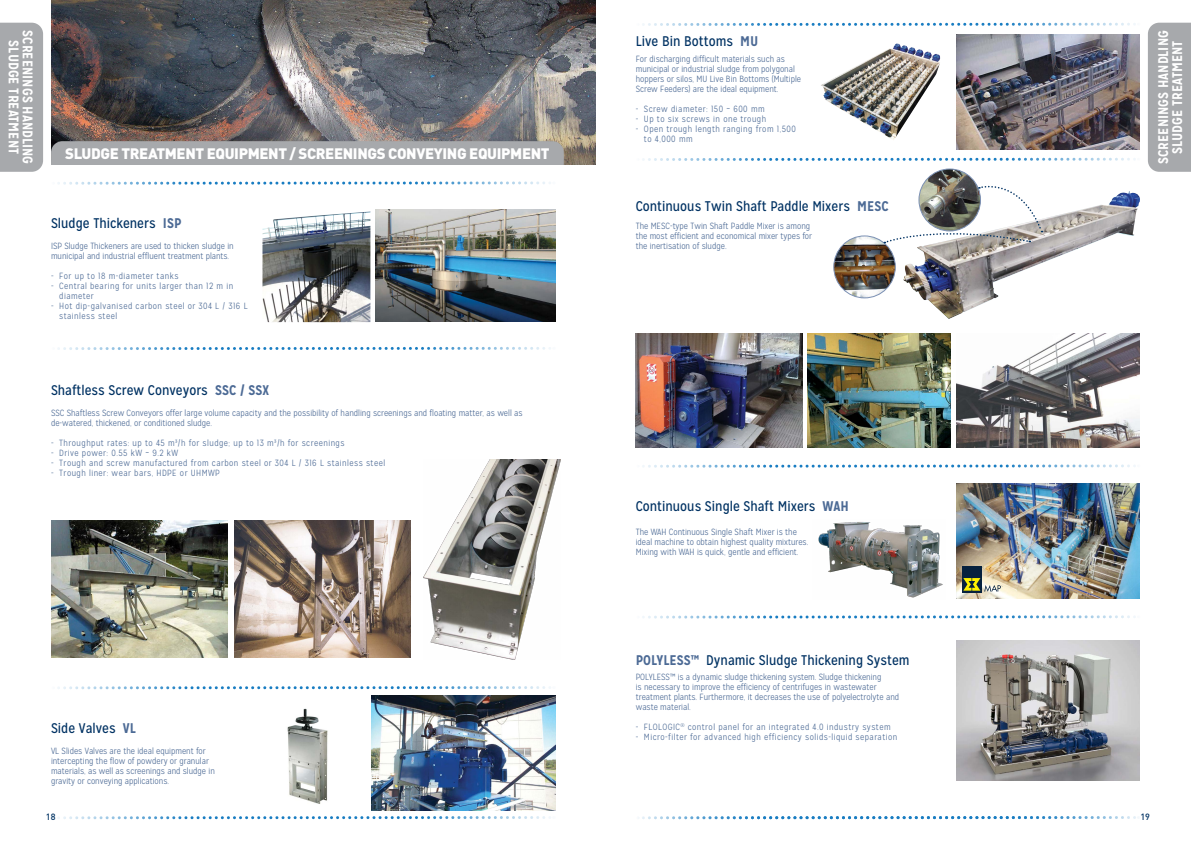
<style>
.page{position:relative;width:1191px;height:842px;background:#fff}
.page>*{position:absolute;margin:0;border:0;box-sizing:border-box;transform-origin:0 0}
.t1{font:900 15px "DIN Pro";letter-spacing:-.025em;color:#fff}
.t2{font:14px "Mission Gothic";color:#003263}
.t3{font:700 14px/14px "Mission Gothic";color:#fff;text-align:center}
.t4{font:300 9px/10px "Mission Gothic";color:#4c6a95}
.t5{font:300 9px/10px "Mission Gothic";letter-spacing:.05em;color:#4c6a95}
.t6{font:500 9px "DIN Pro";color:#003263}
.s1{font-weight:700;color:#4c6a95}
</style>
<div class="page">
<div style="left:0;top:23px;width:43px;height:149px;background:#a7a9ac"></div>
<div style="left:1148px;top:23px;width:43px;height:149px;background:#a7a9ac"></div>
<img style="left:51px;top:0;width:544px;height:165px">
<svg style="left:58px;top:181px;width:493px;height:4px"></svg>
<svg style="left:642px;top:23px;width:494px;height:3px"></svg>
<svg style="left:642px;top:158px;width:494px;height:3px"></svg>
<svg style="left:642px;top:464px;width:494px;height:4px"></svg>
<svg style="left:642px;top:615px;width:494px;height:4px"></svg>
<svg style="left:58px;top:347px;width:493px;height:3px"></svg>
<svg style="left:58px;top:686px;width:493px;height:3px"></svg>
<img style="left:375px;top:209px;width:180px;height:113px">
<img style="left:262px;top:211px;width:108px;height:111px">
<img style="left:51px;top:520px;width:176px;height:137px">
<img style="left:234px;top:520px;width:176px;height:137px">
<img style="left:423px;top:459px;width:138px;height:200px">
<img style="left:372px;top:695px;width:183px;height:115px">
<img style="left:287px;top:708px;width:41px;height:96px">
<div style="left:51px;top:141px;width:513px;height:24px;background:#a7a9ac"></div>
<img style="left:956px;top:34px;width:184px;height:115px">
<img style="left:821px;top:43px;width:120px;height:97px">
<img style="left:903px;top:191px;width:237px;height:128px">
<img style="left:919px;top:169px;width:61px;height:62px;border-radius:31px">
<img style="left:833px;top:236px;width:62px;height:62px;border-radius:31px">
<div style="left:833px;top:236px;width:62px;height:62px;border:1px solid #7b90b4;border-radius:50%"></div>
<svg style="left:884px;top:185px;width:159px;height:59px"></svg>
<img style="left:956px;top:334px;width:184px;height:113px">
<img style="left:636px;top:334px;width:166px;height:113px">
<img style="left:807px;top:334px;width:143px;height:113px">
<img style="left:956px;top:484px;width:184px;height:114px">
<img style="left:818px;top:522px;width:125px;height:76px">
<svg style="left:58px;top:816px;width:493px;height:3px"></svg>
<svg style="left:638px;top:816px;width:501px;height:3px"></svg>
<img style="left:956px;top:641px;width:184px;height:140px">
<div style="left:962px;top:567px;width:19px;height:26px;background:#06213e"></div>
<svg style="left:963px;top:578px;width:40px;height:14px"></svg>
<h2 class="t3" style="left:35px;top:30px;width:135px;rotate:90deg">SCREENINGS HANDLING<br>SLUDGE TREATMENT</h2>
<h2 class="t3" style="left:1156px;top:164px;width:135px;rotate:-90deg">SCREENINGS HANDLING<br>SLUDGE TREATMENT</h2>
<h2 class="t2" style="left:636px;top:33px;width:124px">Live Bin Bottoms <span class="s1">MU</span></h2>
<p class="t4" style="left:636px;top:54px;width:167px">For discharging difficult materials such as municipal or industrial sludge from polygonal hoppers or silos, MU Live Bin Bottoms (Multiple Screw Feeders) are the ideal equipment.</p>
<p class="t5" style="left:636px;top:104px;width:130px">- Screw diameter: 150 ~ 600 mm</p>
<p class="t5" style="left:636px;top:114px;width:132px">- Up to six screws in one trough</p>
<p class="t5" style="left:644px;top:124px;width:154px;text-indent:-8px">- Open trough length ranging from 1,500 to 4,000 mm</p>
<h1 class="t1" style="left:65px;top:140px;width:486px">SLUDGE TREATMENT EQUIPMENT / SCREENINGS CONVEYING EQUIPMENT</h1>
<h2 class="t2" style="left:51px;top:215px;width:132px">Sludge Thickeners <span class="s1">ISP</span></h2>
<p class="t4" style="left:51px;top:241px;width:184px">ISP Sludge Thickeners are used to thicken sludge in municipal and industrial effluent treatment plants.</p>
<p class="t5" style="left:51px;top:271px;width:129px">- For up to 18 m-diameter tanks</p>
<p class="t5" style="left:59px;top:281px;width:175px;text-indent:-8px">- Central bearing for units larger than 12 m in diameter</p>
<p class="t5" style="left:59px;top:301px;width:190px;text-indent:-8px">- Hot dip-galvanised carbon steel or 304 L / 316 L stainless steel</p>
<h2 class="t2" style="left:51px;top:381px;width:220px">Shaftless Screw Conveyors <span class="s1">SSC / SSX</span></h2>
<p class="t4" style="left:51px;top:408px;width:473px">SSC Shaftless Screw Conveyors offer large volume capacity and the possibility of handling screenings and floating matter, as well as de-watered, thickened, or conditioned sludge.</p>
<p class="t5" style="left:51px;top:438px;width:295px">- Throughput rates: up to 45 m³/h for sludge; up to 13 m³/h for screenings</p>
<p class="t5" style="left:51px;top:448px;width:129px">- Drive power: 0.55 kW ~ 9.2 kW</p>
<p class="t5" style="left:51px;top:458px;width:336px">- Trough and screw manufactured from carbon steel or 304 L / 316 L stainless steel</p>
<p class="t5" style="left:51px;top:468px;width:170px">- Trough liner: wear bars, HDPE or UHMWP</p>
<h2 class="t2" style="left:51px;top:720px;width:86px">Side Valves <span class="s1">VL</span></h2>
<p class="t4" style="left:51px;top:746px;width:165px">VL Slides Valves are the ideal equipment for intercepting the flow of powdery or granular materials, as well as screenings and sludge in gravity or conveying applications.</p>
<h2 class="t2" style="left:636px;top:198px;width:254px">Continuous Twin Shaft Paddle Mixers <span class="s1">MESC</span></h2>
<p class="t4" style="left:636px;top:221px;width:178px">The MESC-type Twin Shaft Paddle Mixer is among the most efficient and economical mixer types for the inertisation of sludge.</p>
<h2 class="t2" style="left:636px;top:497px;width:214px">Continuous Single Shaft Mixers <span class="s1">WAH</span></h2>
<p class="t4" style="left:636px;top:527px;width:174px">The WAH Continuous Single Shaft Mixer is the ideal machine to obtain highest quality mixtures.<br>Mixing with WAH is quick, gentle and efficient.</p>
<h2 class="t2" style="left:636px;top:651px;width:275px"><span class="s1">POLYLESS™</span> Dynamic Sludge Thickening System</h2>
<p class="t4" style="left:636px;top:672px;width:265px">POLYLESS™ is a dynamic sludge thickening system. Sludge thickening<br>is necessary to improve the efficiency of centrifuges in wastewater treatment plants. Furthermore, it decreases the use of polyelectrolyte and waste material.</p>
<p class="t5" style="left:636px;top:722px;width:256px">- FLOLOGIC<sup>®</sup> control panel for an integrated 4.0 industry system</p>
<p class="t5" style="left:636px;top:732px;width:263px">- Micro-filter for advanced high efficiency solids-liquid separation</p>
<p class="t6" style="left:46px;top:809px;width:11px">18</p>
<p class="t6" style="left:1140px;top:809px;width:11px">19</p>
</div>
